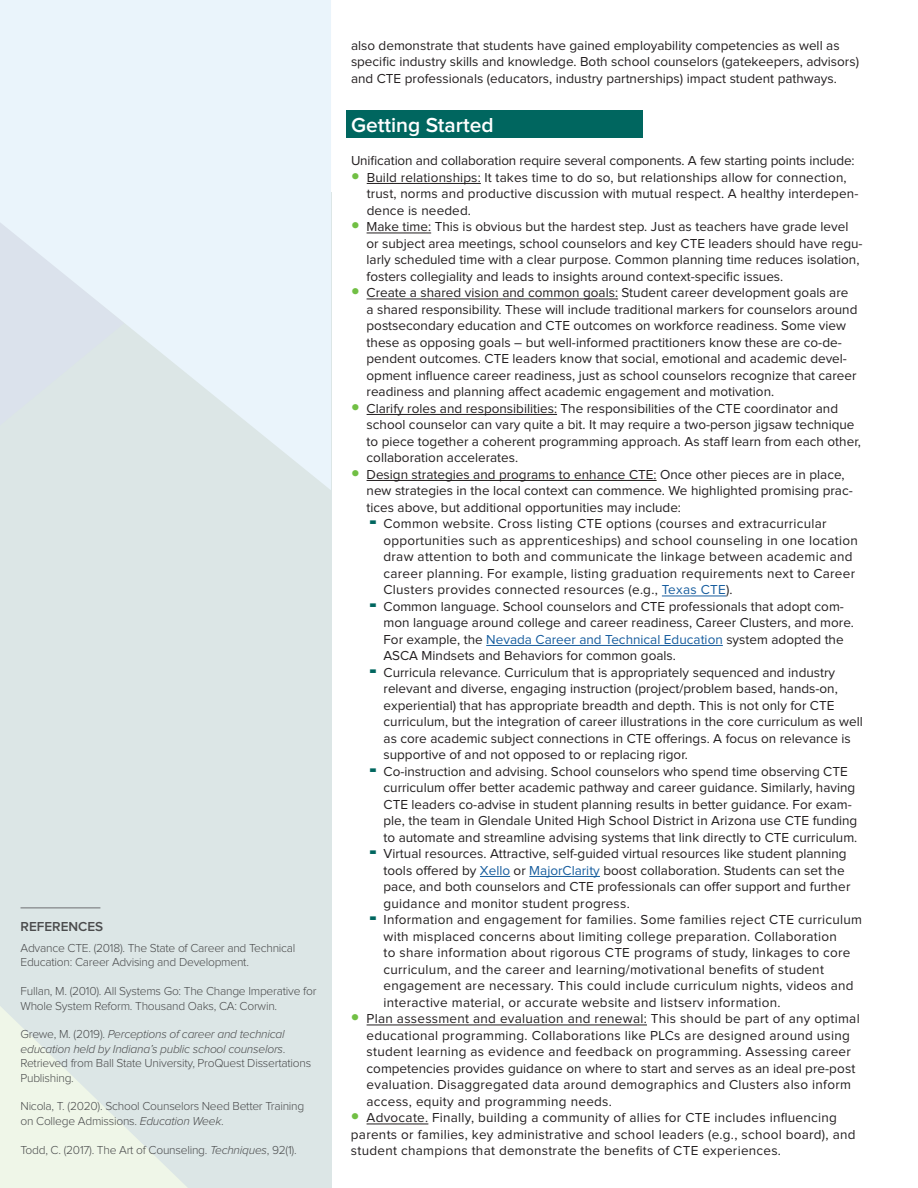
<style>
.page{position:relative;width:918px;height:1188px;background:#fff}
.page>*{position:absolute;margin:0;border:0;box-sizing:border-box;transform-origin:0 0}
.t1{font:600 21px "Proxima Nova";color:#fff}
.t2{font:13.5px/16.5px "Proxima Nova";color:#231f20}
.t3{font:13.5px/16.5px "Proxima Nova";letter-spacing:.02em;color:#231f20}
.t4{font:600 13.5px "Proxima Nova";color:#4b4c4d}
.t5{font:300 12px/14.4px "Proxima Nova";letter-spacing:-.02em;color:#4b4c4d}
.s1{font-style:italic}
.s2{font-weight:900;font-size:24px;color:#71bf44}
.s3{font-weight:900;font-size:24px;color:#00665f}
.s4{color:#175d9e}
</style>
<div class="page">
<div style="left:346px;top:110px;width:297px;height:28px;background:#00665f"></div>
<div style="left:0;top:192px;width:331px;height:996px;background:#dce6e6"></div>
<svg style="left:0;top:1006px;width:187px;height:182px"></svg>
<svg style="left:0;top:0;width:331px;height:490px;fill:#eaf4fb"></svg>
<hr style="left:21px;top:908px;width:79px;height:1px;background:#6c6d70">
<hr style="left:367px;top:183px;width:114px;height:1px;background:#231f20">
<hr style="left:367px;top:233px;width:64px;height:1px;background:#231f20">
<hr style="left:367px;top:299px;width:251px;height:1px;background:#231f20">
<hr style="left:367px;top:414px;width:190px;height:1px;background:#231f20">
<hr style="left:367px;top:480px;width:290px;height:1px;background:#231f20">
<hr style="left:662px;top:596px;width:64px;height:1px;background:#175d9e">
<hr style="left:486px;top:645px;width:237px;height:1px;background:#175d9e">
<hr style="left:480px;top:876px;width:30px;height:1px;background:#175d9e">
<hr style="left:529px;top:876px;width:71px;height:1px;background:#175d9e">
<hr style="left:367px;top:1025px;width:280px;height:1px;background:#231f20">
<hr style="left:367px;top:1124px;width:61px;height:1px;background:#231f20">
<p class="t4" style="left:21px;top:919px;width:84px">REFERENCES</p>
<p class="t5" style="left:21px;top:941px;width:277px">Advance CTE. (2018). The State of Career and Technical<br>Education: Career Advising and Development.</p>
<p class="t5" style="left:21px;top:984px;width:297px">Fullan, M. (2010). All Systems Go: The Change Imperative for<br>Whole System Reform. Thousand Oaks, CA: Corwin.</p>
<p class="t5" style="left:21px;top:1028px;width:292px">Grewe, M. (2019). <span class="s1">Perceptions of career and technical education held by Indiana’s public school counselors</span>.<br>Retrieved from Ball State University, ProQuest Dissertations Publishing.</p>
<p class="t5" style="left:21px;top:1100px;width:285px">Nicola, T. (2020). School Counselors Need Better Training on College Admissions. <span class="s1">Education Week</span>.</p>
<p class="t5" style="left:21px;top:1143px;width:278px">Todd, C. (2017). The Art of Counseling. <span class="s1">Techniques</span>, 92(1).</p>
<p class="t2" style="left:351px;top:37px;width:510px">also demonstrate that students have gained employability competencies as well as specific industry skills and knowledge. Both school counselors (gatekeepers, advisors) and CTE professionals (educators, industry partnerships) impact student pathways.</p>
<p class="t1" style="left:351px;top:113px;width:144px">Getting Started</p>
<p class="t2" style="left:351px;top:153px;width:505px">Unification and collaboration require several components. A few starting points include:</p>
<p class="t2" style="left:367px;top:169px;width:493px;text-indent:-16px"><span class="s2">•</span> Build relationships: It takes time to do so, but relationships allow for connection, trust, norms and productive discussion with mutual respect. A healthy interdepen&shy;dence is needed.</p>
<p class="t2" style="left:367px;top:219px;width:498px;text-indent:-16px"><span class="s2">•</span> Make time: This is obvious but the hardest step. Just as teachers have grade level or subject area meetings, school counselors and key CTE leaders should have regu&shy;larly scheduled time with a clear purpose. Common planning time reduces isolation, fosters collegiality and leads to insights around context-specific issues.</p>
<p class="t2" style="left:367px;top:285px;width:492px;text-indent:-16px"><span class="s2">•</span> Create a shared vision and common goals: Student career development goals are a shared responsibility. These will include traditional markers for counselors around postsecondary education and CTE outcomes on workforce readiness. Some view these as opposing goals – but well-informed practitioners know these are co-de&shy;pendent outcomes. CTE leaders know that social, emotional and academic devel&shy;opment influence career readiness, just as school counselors recognize that career readiness and planning affect academic engagement and motivation.</p>
<p class="t2" style="left:367px;top:400px;width:496px;text-indent:-16px"><span class="s2">•</span> Clarify roles and responsibilities: The responsibilities of the CTE coordinator and school counselor can vary quite a bit. It may require a two-person jigsaw technique to piece together a coherent programming approach. As staff learn from each other, collaboration accelerates.</p>
<p class="t2" style="left:367px;top:466px;width:488px;text-indent:-16px"><span class="s2">•</span> Design strategies and programs to enhance CTE: Once other pieces are in place, new strategies in the local context can commence. We highlighted promising prac&shy;tices above, but additional opportunities may include:</p>
<p class="t3" style="left:384px;top:516px;width:476px;text-indent:-14px"><span class="s3">-</span> Common website. Cross listing CTE options (courses and extracurricular opportunities such as apprenticeships) and school counseling in one location draw attention to both and communicate the linkage between academic and career planning. For example, listing graduation requirements next to Career Clusters provides connected resources (e.g., <span class="s4">Texas CTE</span>).</p>
<p class="t2" style="left:384px;top:598px;width:472px;text-indent:-14px"><span class="s3">-</span> Common language. School counselors and CTE professionals that adopt com&shy;mon language around college and career readiness, Career Clusters, and more.<br>For example, the <span class="s4">Nevada Career and Technical Education</span> system adopted the ASCA Mindsets and Behaviors for common goals.</p>
<p class="t2" style="left:384px;top:664px;width:481px;text-indent:-14px"><span class="s3">-</span> Curricula relevance. Curriculum that is appropriately sequenced and industry relevant and diverse, engaging instruction (project/problem based, hands-on, experiential) that has appropriate breadth and depth. This is not only for CTE curriculum, but the integration of career illustrations in the core curriculum as well as core academic subject connections in CTE offerings. A focus on relevance is supportive of and not opposed to or replacing rigor.</p>
<p class="t2" style="left:384px;top:763px;width:475px;text-indent:-14px"><span class="s3">-</span> Co-instruction and advising. School counselors who spend time observing CTE curriculum offer better academic pathway and career guidance. Similarly, having CTE leaders co-advise in student planning results in better guidance. For exam&shy;ple, the team in Glendale United High School District in Arizona use CTE funding to automate and streamline advising systems that link directly to CTE curriculum.</p>
<p class="t2" style="left:384px;top:846px;width:469px;text-indent:-14px"><span class="s3">-</span> Virtual resources. Attractive, self-guided virtual resources like student planning tools offered by <span class="s4">Xello</span> or <span class="s4">MajorClarity</span> boost collaboration. Students can set the pace, and both counselors and CTE professionals can offer support and further guidance and monitor student progress.</p>
<p class="t3" style="left:384px;top:912px;width:480px;text-indent:-14px"><span class="s3">-</span> Information and engagement for families. Some families reject CTE curriculum with misplaced concerns about limiting college preparation. Collaboration<br>to share information about rigorous CTE programs of study, linkages to core curriculum, and the career and learning/motivational benefits of student engagement are necessary. This could include curriculum nights, videos and interactive material, or accurate website and listserv information.</p>
<p class="t3" style="left:367px;top:1011px;width:495px;text-indent:-16px"><span class="s2">•</span> Plan assessment and evaluation and renewal: This should be part of any optimal educational programming. Collaborations like PLCs are designed around using student learning as evidence and feedback on programming. Assessing career competencies provides guidance on where to start and serves as an ideal pre-post evaluation. Disaggregated data around demographics and Clusters also inform access, equity and programming needs.</p>
<p class="t3" style="left:351px;top:1110px;width:506px"><span class="s2">•</span> Advocate. Finally, building a community of allies for CTE includes influencing parents or families, key administrative and school leaders (e.g., school board), and student champions that demonstrate the benefits of CTE experiences.</p>
</div>
